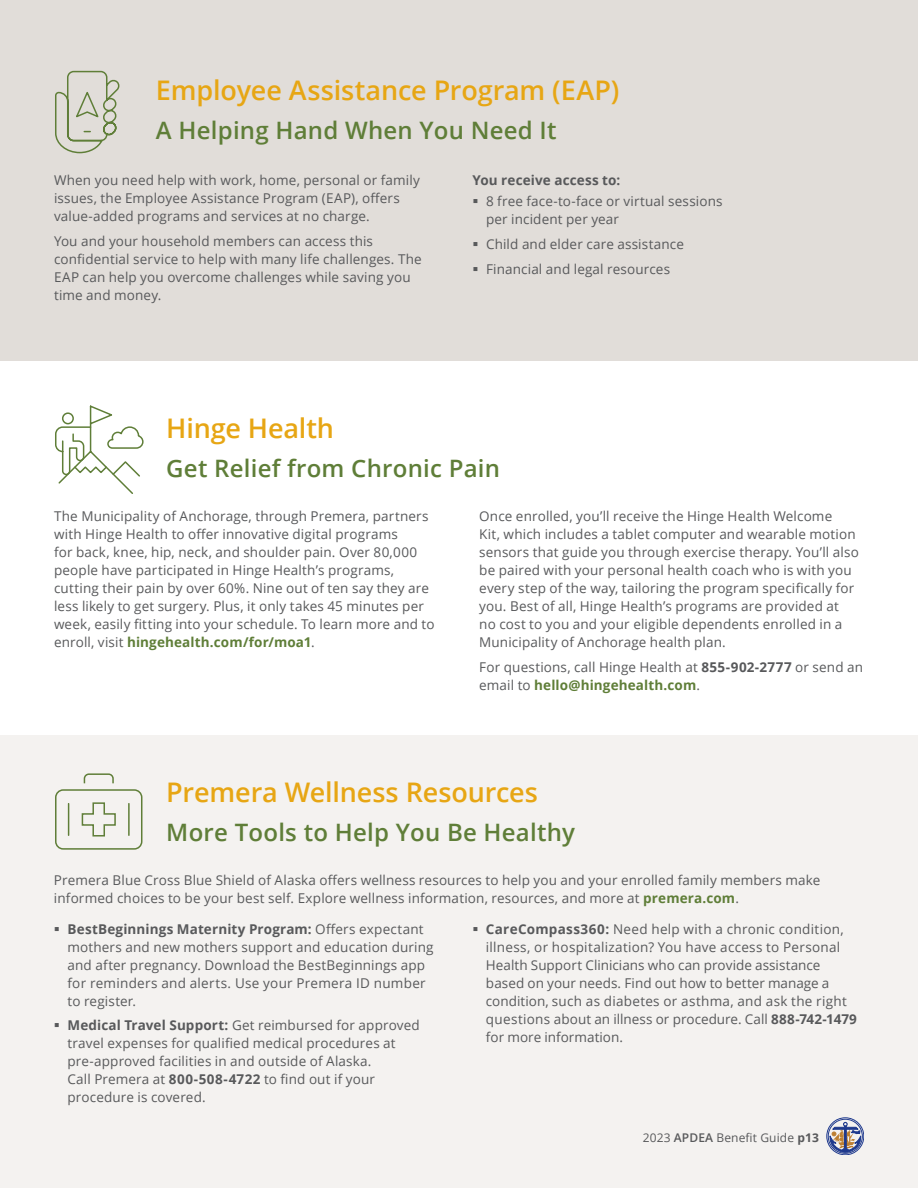
<style>
.page{position:relative;width:918px;height:1188px;background:#fff}
.page>*{position:absolute;margin:0;border:0;box-sizing:border-box;transform-origin:0 0}
.t1{font:600 27px "Open Sans";letter-spacing:-.005em;color:#e7a614}
.t2{font:600 24px "Open Sans";letter-spacing:.01em;color:#5f7e38}
.t3{font:13.5px/18px "Open Sans";letter-spacing:.01em;color:#58595b}
.t4{font:700 13.5px "Open Sans";letter-spacing:.01em;color:#58595b}
.t5{font:12px "Open Sans";letter-spacing:.01em;color:#58595b}
.s1{font-weight:700;color:#5f7e38}
.s2{font-weight:700}
.s3{font-weight:600}
</style>
<div class="page">
<div style="left:0;top:735px;width:918px;height:453px;background:#f4f2f0"></div>
<div style="left:0;top:0;width:918px;height:361px;background:#e1ddd9"></div>
<svg style="left:55px;top:405px;width:89px;height:89px"></svg>
<svg style="left:55px;top:70px;width:65px;height:84px"></svg>
<svg style="left:55px;top:773px;width:88px;height:77px"></svg>
<hr style="left:68px;top:804px;width:1px;height:31px;background:#5f7e38">
<hr style="left:128px;top:804px;width:2px;height:31px;background:#5f7e38">
<div style="left:827px;top:1118px;width:37px;height:37px;border:1px solid #1e398d;border-radius:50%"></div>
<div style="left:828px;top:1119px;width:34px;height:34px;border:1px solid #1e398d;border-radius:50%"></div>
<svg style="left:829px;top:1122px;width:33px;height:30px"></svg>
<h1 class="t1" style="left:156px;top:72px;width:465px">Employee Assistance Program (EAP)</h1>
<h2 class="t2" style="left:156px;top:114px;width:402px">A Helping Hand When You Need It</h2>
<p class="t3" style="left:54px;top:171px;width:367px">When you need help with work, home, personal or family issues, the Employee Assistance Program (EAP), offers value-added programs and services at no charge.</p>
<p class="t3" style="left:54px;top:231px;width:369px">You and your household members can access this confidential service to help with many life challenges. The EAP can help you overcome challenges while saving you time and money.</p>
<p class="t4" style="left:472px;top:171px;width:149px">You receive access to:</p>
<p class="t3" style="left:486px;top:192px;width:238px">8 free face-to-face or virtual sessions per incident per year</p>
<p class="t3" style="left:486px;top:232px;width:199px;line-height:24.8px">Child and elder care assistance<br>Financial and legal resources</p>
<h1 class="t1" style="left:166px;top:410px;width:169px">Hinge Health</h1>
<h2 class="t2" style="left:166px;top:452px;width:335px">Get Relief from Chronic Pain</h2>
<p class="t3" style="left:54px;top:507px;width:382px">The Municipality of Anchorage, through Premera, partners with Hinge Health to offer innovative digital programs<br>for back, knee, hip, neck, and shoulder pain. Over 80,000 people have participated in Hinge Health’s programs, cutting their pain by over 60%. Nine out of ten say they are less likely to get surgery. Plus, it only takes 45 minutes per week, easily fitting into your schedule. To learn more and to enroll, visit <span class="s1">hingehealth.com/for/moa1</span>.</p>
<p class="t3" style="left:479px;top:507px;width:381px">Once enrolled, you’ll receive the Hinge Health Welcome<br>Kit, which includes a tablet computer and wearable motion sensors that guide you through exercise therapy. You’ll also be paired with your personal health coach who is with you every step of the way, tailoring the program specifically for you. Best of all, Hinge Health’s programs are provided at no cost to you and your eligible dependents enrolled in a Municipality of Anchorage health plan.</p>
<p class="t3" style="left:479px;top:658px;width:385px">For questions, call Hinge Health at <span class="s2">855-902-2777</span> or send an email to <span class="s1">hello@hingehealth.com</span>.</p>
<h1 class="t1" style="left:166px;top:774px;width:373px">Premera Wellness Resources</h1>
<h2 class="t2" style="left:166px;top:816px;width:410px">More Tools to Help You Be Healthy</h2>
<p class="t3" style="left:54px;top:871px;width:768px">Premera Blue Cross Blue Shield of Alaska offers wellness resources to help you and your enrolled family members make informed choices to be your best self. Explore wellness information, resources, and more at <span class="s1">premera.com</span>.</p>
<p class="t3" style="left:67px;top:919px;width:368px"><span class="s2">BestBeginnings Maternity Program:</span> Offers expectant mothers and new mothers support and education during and after pregnancy. Download the BestBeginnings app for reminders and alerts. Use your Premera ID number to register.</p>
<p class="t3" style="left:67px;top:1016px;width:354px"><span class="s2">Medical Travel Support:</span> Get reimbursed for approved travel expenses for qualified medical procedures at pre-approved facilities in and outside of Alaska.<br>Call Premera at <span class="s2">800-508-4722</span> to find out if your procedure is covered.</p>
<p class="t3" style="left:486px;top:919px;width:373px"><span class="s2">CareCompass360:</span> Need help with a chronic condition, illness, or hospitalization? You have access to Personal Health Support Clinicians who can provide assistance based on your needs. Find out how to better manage a condition, such as diabetes or asthma, and ask the right questions about an illness or procedure. Call <span class="s2">888-742-1479 </span>for more information.</p>
<p class="t5" style="left:643px;top:1129px;width:178px">2023 <span class="s3">APDEA</span> Benefit Guide <span class="s2">p13</span></p>
</div>
